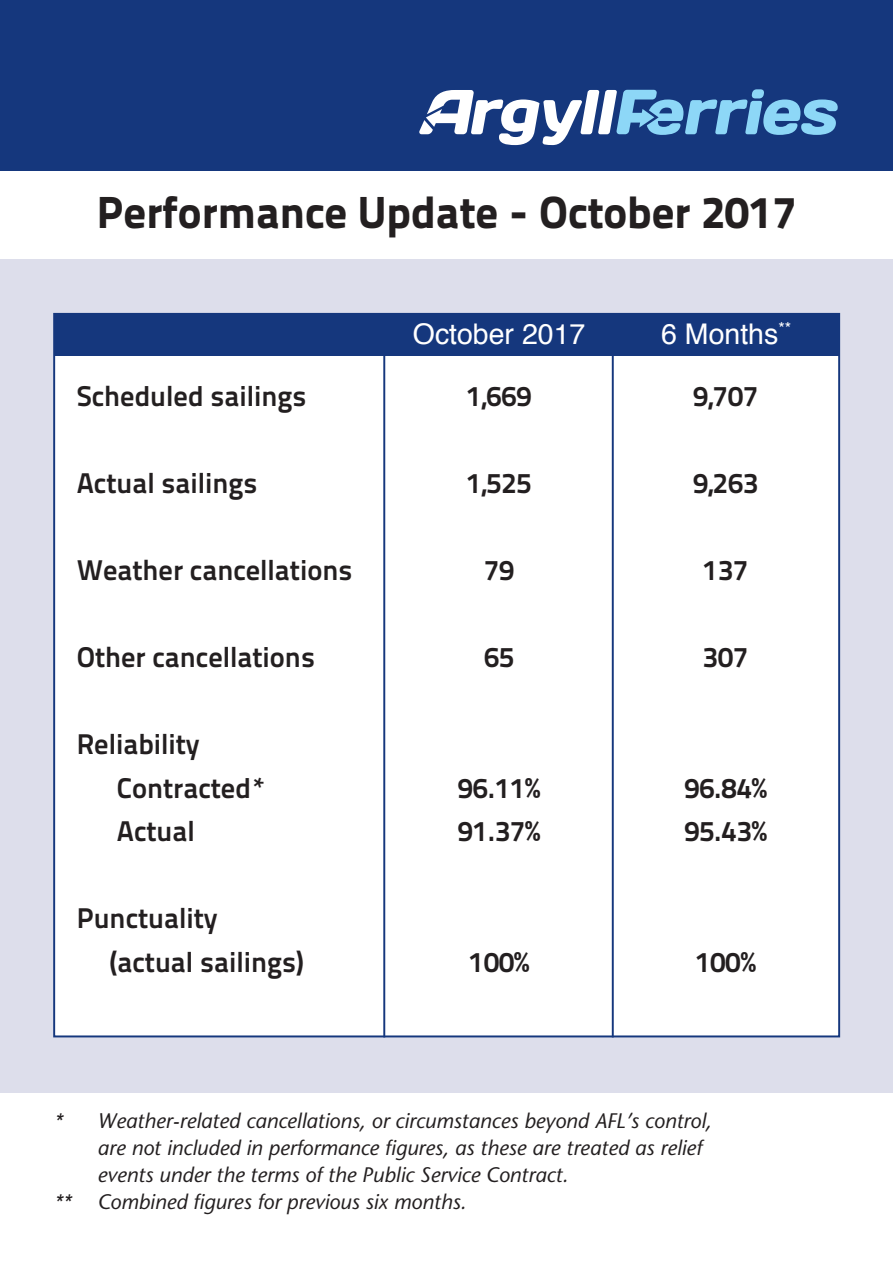
<style>
.page{position:relative;width:893px;height:1263px;background:#fff}
.page>*{position:absolute;margin:0;border:0;box-sizing:border-box;transform-origin:0 0}
.t1{font:800 45px "Titillium Text 22 L";color:#231f20}
.t2{font:700 28.5px/43.5px "Titillium Text 22 L";color:#231f20}
.t3{font:28.5px "Helvetica";color:#fff}
.t4{font:italic 21px "Stone Sans";color:#231f20}
</style>
<div class="page">
<div style="left:0;top:259px;width:893px;height:834px;background:#dddeeb"></div>
<div style="left:53px;top:313px;width:787px;height:724px;background:#fff;border:2px solid #15377d"></div>
<div style="left:0;top:0;width:893px;height:171px;background:#15377d"></div>
<svg style="left:419px;top:89px;width:419px;height:56px"></svg>
<div style="left:54px;top:313px;width:785px;height:43px;background:#15377d"></div>
<hr style="left:383px;top:353px;width:2px;height:684px;background:#15377d">
<hr style="left:612px;top:355px;width:2px;height:682px;background:#15377d">
<h1 class="t1" style="left:97px;top:177px;width:701px">Performance Update - October 2017</h1>
<h2 class="t2" style="left:77px;top:372px;width:231px">Scheduled sailings</h2>
<h2 class="t2" style="left:77px;top:459px;width:182px">Actual sailings</h2>
<h2 class="t2" style="left:77px;top:546px;width:277px">Weather cancellations</h2>
<h2 class="t2" style="left:77px;top:634px;width:240px">Other cancellations</h2>
<h2 class="t2" style="left:117px;top:721px;width:151px;text-indent:-40px">Reliability<br>Contracted*<br>Actual</h2>
<h2 class="t2" style="left:110px;top:895px;width:195px;text-indent:-33px">Punctuality (actual sailings)</h2>
<h2 class="t3" style="left:413px;top:312px;width:174px">October 2017</h2>
<h2 class="t2" style="left:466px;top:372px;width:67px">1,669</h2>
<h2 class="t2" style="left:466px;top:459px;width:67px">1,525</h2>
<h2 class="t2" style="left:484px;top:546px;width:32px">79</h2>
<h2 class="t2" style="left:484px;top:634px;width:32px">65</h2>
<h2 class="t2" style="left:458px;top:764px;width:84px">96.11%<br>91.37%</h2>
<h2 class="t2" style="left:469px;top:938px;width:62px">100%</h2>
<h2 class="t3" style="left:661px;top:312px;width:132px">6 Months<sup>**</sup></h2>
<h2 class="t2" style="left:693px;top:373px;width:67px">9,707</h2>
<h2 class="t2" style="left:693px;top:460px;width:67px">9,263</h2>
<h2 class="t2" style="left:703px;top:547px;width:47px">137</h2>
<h2 class="t2" style="left:703px;top:634px;width:47px">307</h2>
<h2 class="t2" style="left:684px;top:764px;width:84px">96.84%<br>95.43%</h2>
<h2 class="t2" style="left:695px;top:938px;width:62px">100%</h2>
<p class="t4" style="left:54px;top:1108px;width:659px">* Weather-related cancellations, or circumstances beyond AFL’s control,</p>
<p class="t4" style="left:98px;top:1135px;width:606px">are not included in performance figures, as these are treated as relief</p>
<p class="t4" style="left:98px;top:1162px;width:472px">events under the terms of the Public Service Contract.</p>
<p class="t4" style="left:54px;top:1189px;width:414px">** Combined figures for previous six months.</p>
</div>
